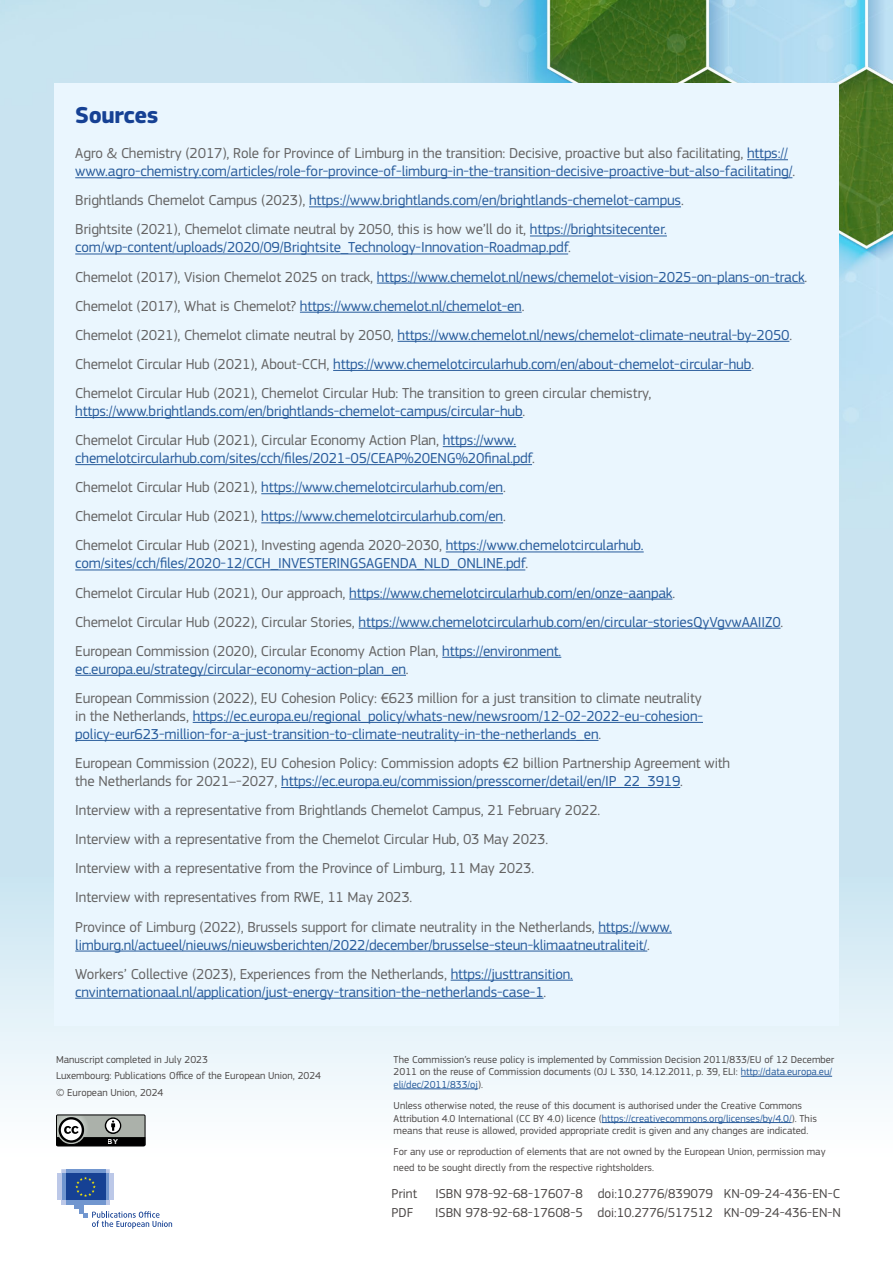
<style>
.page{position:relative;width:893px;height:1263px;background:#fff}
.page>*{position:absolute;margin:0;border:0;box-sizing:border-box;transform-origin:0 0}
.t1{font:700 24px "EC Square Sans Pro";letter-spacing:-.02em;color:#164194}
.Body_Text{font:15px/18px "EC Square Sans Pro";letter-spacing:-.01em;color:#275b9b}
.Body_Text-2{font:15px/18px "EC Square Sans Pro";letter-spacing:-.01em;color:#646363}
.EU-Info{font:13.5px "EC Square Sans Pro";color:#4d4948}
.EU-Info-2{font:10.5px/12.6px "EC Square Sans Pro";color:#4d4948}
.t2{font:700 6.9px "Arial";color:#fff;scale:1.07 1}
.s1{color:#646363}
.s2{color:#275b9b}
</style>
<div class="page">
<img style="left:0;top:0;width:893px;height:877px">
<div style="left:0;top:877px;width:893px;height:283px;background:linear-gradient(to bottom,#cae5f2,#fff)"></div>
<div style="left:54px;top:84px;width:785px;height:942px;background:#eaf6fe"></div>
<hr style="left:747px;top:159px;width:41px;height:1px;background:#275b9b">
<hr style="left:75px;top:177px;width:717px;height:1px;background:#275b9b">
<hr style="left:309px;top:206px;width:372px;height:1px;background:#275b9b">
<hr style="left:530px;top:236px;width:137px;height:1px;background:#275b9b">
<hr style="left:75px;top:254px;width:493px;height:1px;background:#275b9b">
<hr style="left:377px;top:283px;width:427px;height:1px;background:#275b9b">
<hr style="left:300px;top:312px;width:222px;height:1px;background:#275b9b">
<hr style="left:398px;top:341px;width:391px;height:1px;background:#275b9b">
<hr style="left:333px;top:370px;width:418px;height:1px;background:#275b9b">
<hr style="left:75px;top:417px;width:448px;height:1px;background:#275b9b">
<hr style="left:443px;top:446px;width:73px;height:1px;background:#275b9b">
<hr style="left:75px;top:464px;width:457px;height:1px;background:#275b9b">
<hr style="left:261px;top:493px;width:242px;height:1px;background:#275b9b">
<hr style="left:261px;top:522px;width:242px;height:1px;background:#275b9b">
<hr style="left:446px;top:551px;width:198px;height:1px;background:#275b9b">
<hr style="left:75px;top:569px;width:450px;height:1px;background:#275b9b">
<hr style="left:349px;top:599px;width:323px;height:1px;background:#275b9b">
<hr style="left:359px;top:628px;width:421px;height:1px;background:#275b9b">
<hr style="left:442px;top:657px;width:119px;height:1px;background:#275b9b">
<hr style="left:75px;top:675px;width:331px;height:1px;background:#275b9b">
<hr style="left:193px;top:722px;width:510px;height:1px;background:#275b9b">
<hr style="left:75px;top:740px;width:523px;height:1px;background:#275b9b">
<hr style="left:281px;top:787px;width:399px;height:1px;background:#275b9b">
<hr style="left:598px;top:933px;width:74px;height:1px;background:#275b9b">
<hr style="left:75px;top:951px;width:572px;height:1px;background:#275b9b">
<hr style="left:451px;top:980px;width:122px;height:1px;background:#275b9b">
<hr style="left:75px;top:998px;width:468px;height:1px;background:#275b9b">
<hr style="left:61px;top:1200px;width:49px;height:4px;background:#bcc8e8">
<hr style="left:66px;top:1200px;width:39px;height:4px;background:#7196cf">
<div style="left:105px;top:1173px;width:5px;height:27px;background:#7196cf"></div>
<hr style="left:110px;top:1173px;width:4px;height:27px;background:#bcc8e8">
<div style="left:61px;top:1173px;width:5px;height:27px;background:#7196cf"></div>
<hr style="left:57px;top:1173px;width:4px;height:27px;background:#bcc8e8">
<div style="left:75px;top:1200px;width:8px;height:9px;background:#7196cf"></div>
<hr style="left:79px;top:1200px;width:4px;height:13px;background:#7196cf">
<div style="left:66px;top:1173px;width:39px;height:27px;background:#164194"></div>
<svg style="left:61px;top:1169px;width:49px;height:28px"></svg>
<svg style="left:83px;top:1211px;width:89px;height:18px"></svg>
<div style="left:56px;top:1114px;width:89px;height:32px;border:1px solid #000"></div>
<svg style="left:56px;top:1115px;width:90px;height:31px;background:#767976"></svg>
<hr style="left:741px;top:1076px;width:91px;height:1px;background:#275b9b">
<hr style="left:394px;top:1088px;width:84px;height:1px;background:#275b9b">
<hr style="left:602px;top:1122px;width:190px;height:1px;background:#275b9b">
<h2 class="t1" style="left:75px;top:101px;width:85px">Sources</h2>
<p class="Body_Text" style="left:75px;top:144px;width:721px"><span class="s1">Agro &amp; Chemistry (2017), Role for Province of Limburg in the transition: Decisive, proactive but also facilitating,</span> https:// www.agro-chemistry.com/articles/role-for-province-of-limburg-in-the-transition-decisive-proactive-but-also-facilitating/<span class="s1">.</span></p>
<p class="Body_Text" style="left:75px;top:191px;width:610px"><span class="s1">Brightlands Chemelot Campus (2023),</span> https://www.brightlands.com/en/brightlands-chemelot-campus<span class="s1">.</span></p>
<p class="Body_Text" style="left:75px;top:221px;width:593px"><span class="s1">Brightsite (2021), Chemelot climate neutral by 2050, this is how we’ll do it,</span> https://brightsitecenter. com/wp-content/uploads/2020/09/Brightsite_Technology-Innovation-Roadmap.pdf<span class="s1">.</span></p>
<p class="Body_Text" style="left:75px;top:268px;width:733px"><span class="s1">Chemelot (2017), Vision Chemelot 2025 on track,</span> https://www.chemelot.nl/news/chemelot-vision-2025-on-plans-on-track<span class="s1">.</span></p>
<p class="Body_Text" style="left:75px;top:297px;width:451px"><span class="s1">Chemelot (2017), What is Chemelot?</span> https://www.chemelot.nl/chemelot-en<span class="s1">.</span></p>
<p class="Body_Text" style="left:75px;top:326px;width:718px"><span class="s1">Chemelot (2021), Chemelot climate neutral by 2050,</span> https://www.chemelot.nl/news/chemelot-climate-neutral-by-2050<span class="s1">.</span></p>
<p class="Body_Text" style="left:75px;top:355px;width:680px"><span class="s1">Chemelot Circular Hub (2021), About-CCH,</span> https://www.chemelotcircularhub.com/en/about-chemelot-circular-hub<span class="s1">.</span></p>
<p class="Body_Text-2" style="left:75px;top:384px;width:578px">Chemelot Circular Hub (2021), Chemelot Circular Hub: The transition to green circular chemistry, <span class="s2">https://www.brightlands.com/en/brightlands-chemelot-campus/circular-hub</span>.</p>
<p class="Body_Text" style="left:75px;top:431px;width:461px"><span class="s1">Chemelot Circular Hub (2021), Circular Economy Action Plan,</span> https://www. chemelotcircularhub.com/sites/cch/files/2021-05/CEAP%20ENG%20final.pdf<span class="s1">.</span></p>
<p class="Body_Text" style="left:75px;top:478px;width:432px"><span class="s1">Chemelot Circular Hub (2021),</span> https://www.chemelotcircularhub.com/en<span class="s1">.</span></p>
<p class="Body_Text" style="left:75px;top:507px;width:432px"><span class="s1">Chemelot Circular Hub (2021),</span> https://www.chemelotcircularhub.com/en<span class="s1">.</span></p>
<p class="Body_Text" style="left:75px;top:537px;width:570px"><span class="s1">Chemelot Circular Hub (2021), Investing agenda 2020-2030,</span> https://www.chemelotcircularhub. com/sites/cch/files/2020-12/CCH_INVESTERINGSAGENDA_NLD_ONLINE.pdf<span class="s1">.</span></p>
<p class="Body_Text" style="left:75px;top:584px;width:601px"><span class="s1">Chemelot Circular Hub (2021), Our approach,</span> https://www.chemelotcircularhub.com/en/onze-aanpak<span class="s1">.</span></p>
<p class="Body_Text" style="left:75px;top:613px;width:710px"><span class="s1">Chemelot Circular Hub (2022), Circular Stories,</span> https://www.chemelotcircularhub.com/en/circular-storiesQyVgvwAAIIZ0<span class="s1">.</span></p>
<p class="Body_Text" style="left:75px;top:642px;width:488px"><span class="s1">European Commission (2020), Circular Economy Action Plan,</span> https://environment. ec.europa.eu/strategy/circular-economy-action-plan_en<span class="s1">.</span></p>
<p class="Body_Text" style="left:75px;top:689px;width:629px;text-align:justify"><span class="s1">European Commission (2022), EU Cohesion Policy: €623 million for a just transition to climate neutrality in the Netherlands,</span> https://ec.europa.eu/regional_policy/whats-new/newsroom/12-02-2022-eu-cohesion&shy;policy-eur623-million-for-a-just-transition-to-climate-neutrality-in-the-netherlands_en<span class="s1">.</span></p>
<p class="Body_Text-2" style="left:75px;top:754px;width:656px">European Commission (2022), EU Cohesion Policy: Commission adopts €2 billion Partnership Agreement with the Netherlands for 2021–-2027, <span class="s2">https://ec.europa.eu/commission/presscorner/detail/en/IP_22_3919</span>.</p>
<p class="Body_Text-2" style="left:75px;top:801px;width:527px">Interview with a representative from Brightlands Chemelot Campus, 21 February 2022.</p>
<p class="Body_Text-2" style="left:75px;top:830px;width:474px">Interview with a representative from the Chemelot Circular Hub, 03 May 2023.</p>
<p class="Body_Text-2" style="left:75px;top:859px;width:460px">Interview with a representative from the Province of Limburg, 11 May 2023.</p>
<p class="Body_Text-2" style="left:75px;top:888px;width:339px">Interview with representatives from RWE, 11 May 2023.</p>
<p class="Body_Text" style="left:75px;top:918px;width:598px"><span class="s1">Province of Limburg (2022), Brussels support for climate neutrality in the Netherlands,</span> https://www. limburg.nl/actueel/nieuws/nieuwsberichten/2022/december/brusselse-steun-klimaatneutraliteit/<span class="s1">.</span></p>
<p class="Body_Text" style="left:75px;top:965px;width:499px"><span class="s1">Workers’ Collective (2023), Experiences from the Netherlands,</span> https://justtransition. cnvinternationaal.nl/application/just-energy-transition-the-netherlands-case-1<span class="s1">.</span></p>
<p class="EU-Info-2" style="left:56px;top:1053px;width:153px">Manuscript completed in July 2023</p>
<p class="EU-Info-2" style="left:56px;top:1070px;width:266px">Luxembourg: Publications Office of the European Union, 2024</p>
<p class="EU-Info-2" style="left:56px;top:1086px;width:109px">© European Union, 2024</p>
<p class="t2" style="left:108px;top:1137px;width:11px">BY</p>
<p class="EU-Info-2" style="left:394px;top:1053px;width:442px">The Commission’s reuse policy is implemented by Commission Decision 2011/833/EU of 12 December<br>2011 on the reuse of Commission documents (OJ L 330, 14.12.2011, p. 39, ELI: <span class="s2">http://data.europa.eu/ eli/dec/2011/833/oj</span>).</p>
<p class="EU-Info-2" style="left:394px;top:1099px;width:425px">Unless otherwise noted, the reuse of this document is authorised under the Creative Commons<br>Attribution 4.0 International (CC BY 4.0) licence (<span class="s2">https://creativecommons.org/licenses/by/4.0/</span>). This means that reuse is allowed, provided appropriate credit is given and any changes are indicated.</p>
<p class="EU-Info-2" style="left:394px;top:1144px;width:433px;line-height:16.2px">For any use or reproduction of elements that are not owned by the European Union, permission may need to be sought directly from the respective rightsholders.</p>
<p class="EU-Info" style="left:392px;top:1186px;width:27px">Print</p>
<p class="EU-Info" style="left:435px;top:1186px;width:406px">ISBN 978-92-68-17607-8 doi:10.2776/839079 KN-09-24-436-EN-C</p>
<p class="EU-Info" style="left:392px;top:1204px;width:23px">PDF</p>
<p class="EU-Info" style="left:435px;top:1204px;width:407px">ISBN 978-92-68-17608-5 doi:10.2776/517512 KN-09-24-436-EN-N</p>
</div>
